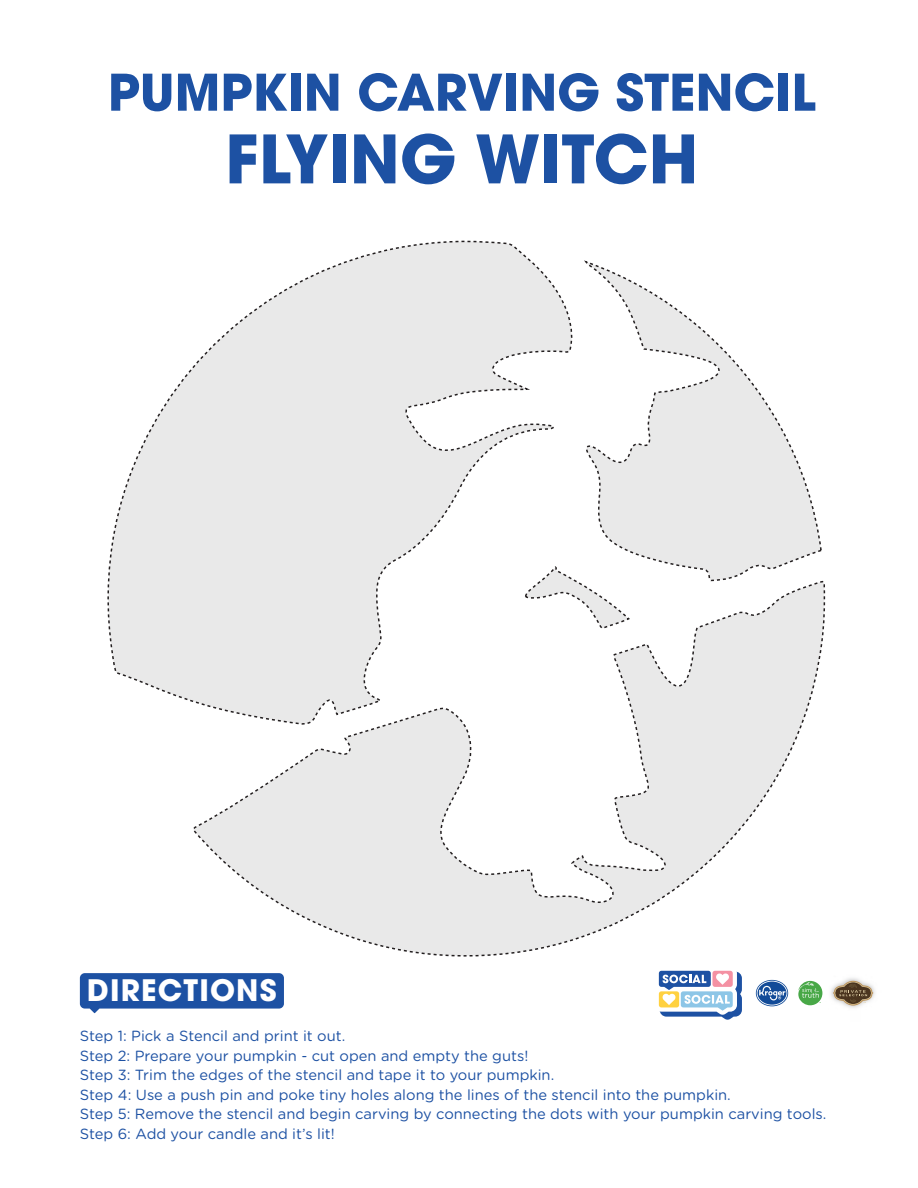
<style>
.page{position:relative;width:918px;height:1188px;background:#fff}
.page>*{position:absolute;margin:0;border:0;box-sizing:border-box;transform-origin:0 0}
.t1{font:700 66.15px "ITC Avant Garde Pro";color:#1d51a3}
.t2{font:700 50.1px "ITC Avant Garde Pro";color:#1d51a3}
.t3{font:700 29.4px "ITC Avant Garde Pro";letter-spacing:.04em;color:#fff}
.t4{font:14.7px/19.5px "Gotham Rounded";color:#1d51a3}
</style>
<div class="page">
<img style="left:787px;top:978px;width:88px;height:30px">
<svg style="left:833px;top:981px;width:40px;height:25px"></svg>
<svg style="left:798px;top:981px;width:24px;height:24px"></svg>
<svg style="left:756px;top:980px;width:32px;height:26px"></svg>
<svg style="left:757px;top:981px;width:30px;height:25px"></svg>
<svg style="left:658px;top:970px;width:84px;height:50px"></svg>
<svg style="left:80px;top:973px;width:204px;height:40px"></svg>
<svg style="left:108px;top:240px;width:465px;height:462px"></svg>
<svg style="left:192px;top:461px;width:634px;height:496px"></svg>
<svg style="left:582px;top:260px;width:241px;height:322px"></svg>
<svg style="left:524px;top:565px;width:107px;height:65px"></svg>
<h2 class="t2" style="left:108px;top:59px;width:709px">PUMPKIN CARVING STENCIL</h2>
<h1 class="t1" style="left:225px;top:115px;width:475px">FLYING WITCH</h1>
<h3 class="t3" style="left:87px;top:970px;width:191px">DIRECTIONS</h3>
<p class="t4" style="left:80px;top:1026px;width:748px">Step 1: Pick a Stencil and print it out.<br>Step 2: Prepare your pumpkin - cut open and empty the guts!<br>Step 3: Trim the edges of the stencil and tape it to your pumpkin.<br>Step 4: Use a push pin and poke tiny holes along the lines of the stencil into the pumpkin.<br>Step 5: Remove the stencil and begin carving by connecting the dots with your pumpkin carving tools.<br>Step 6: Add your candle and it’s lit!</p>
</div>
